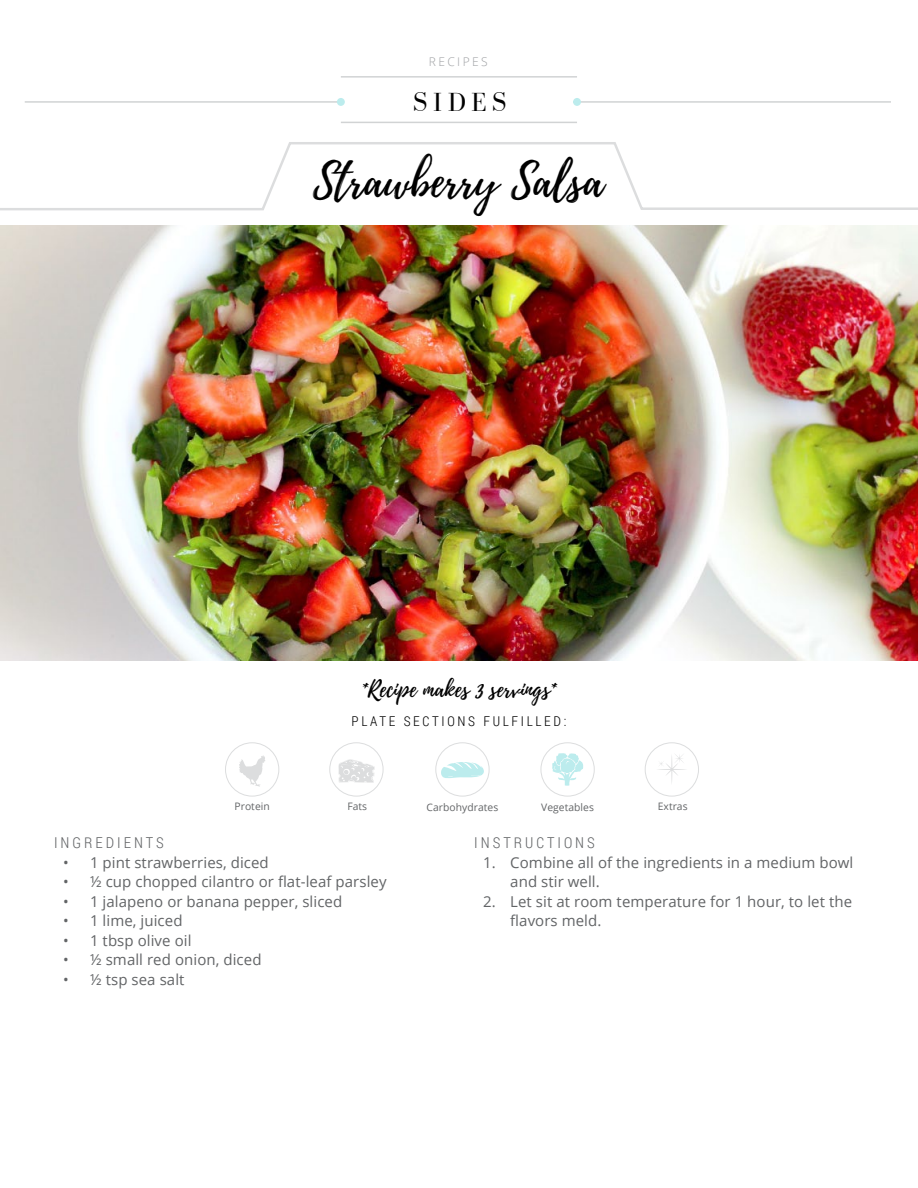
<style>
.page{position:relative;width:918px;height:1188px;background:#fff}
.page>*{position:absolute;margin:0;border:0;box-sizing:border-box;transform-origin:0 0}
.t1{font:45px "Playlist Script";color:#000}
.t2{font:27px "Bodoni FLF";letter-spacing:.2em;color:#000}
.t3{font:22.5px "Playlist Script";color:#000}
.t4{font:15px/19.5px "Open Sans";letter-spacing:.005em;color:#626466}
.t5{font:300 15px "Roboto Condensed";letter-spacing:.2em;color:#626466}
.t6{font:300 13.5px "Roboto Condensed";letter-spacing:.2em;color:#000}
.t7{font:300 12px "Open Sans";letter-spacing:.2em;color:#9d9fa2}
.t8{font:10.35px "Open Sans";letter-spacing:.005em;color:#626466}
</style>
<div class="page">
<svg style="left:0;top:142px;width:918px;height:69px"></svg>
<div style="left:435px;top:742px;width:55px;height:54px;border:1px solid #dcddde;border-radius:50%"></div>
<svg style="left:441px;top:762px;width:43px;height:17px"></svg>
<div style="left:541px;top:742px;width:54px;height:54px;border:1px solid #dcddde;border-radius:50%"></div>
<svg style="left:552px;top:753px;width:31px;height:33px"></svg>
<div style="left:225px;top:742px;width:54px;height:54px;border:1px solid #dcddde;border-radius:50%"></div>
<svg style="left:239px;top:755px;width:26px;height:32px"></svg>
<div style="left:329px;top:742px;width:54px;height:54px;border:1px solid #dcddde;border-radius:50%"></div>
<svg style="left:338px;top:759px;width:36px;height:24px"></svg>
<div style="left:645px;top:742px;width:54px;height:54px;border:1px solid #dcddde;border-radius:50%"></div>
<svg style="left:658px;top:754px;width:27px;height:29px"></svg>
<img style="left:0;top:225px;width:918px;height:436px">
<hr style="left:573px;top:101px;width:318px;height:2px;background:#d1d3d4">
<hr style="left:25px;top:101px;width:316px;height:2px;background:#d1d3d4">
<div style="left:573px;top:98px;width:8px;height:8px;background:#bceced;border-radius:50%"></div>
<div style="left:337px;top:98px;width:8px;height:8px;background:#bceced;border-radius:50%"></div>
<hr style="left:341px;top:76px;width:236px;height:2px;background:#d1d3d4">
<hr style="left:341px;top:122px;width:236px;height:1px;background:#d1d3d4">
<p class="t7" style="left:429px;top:53px;width:60px">RECIPES</p>
<h2 class="t2" style="left:413px;top:87px;width:95px">SIDES</h2>
<h1 class="t1" style="left:313px;top:149px;width:292px">Strawberry Salsa</h1>
<h3 class="t3" style="left:362px;top:673px;width:196px">*Recipe makes 3 servings*</h3>
<p class="t6" style="left:352px;top:712px;width:216px">PLATE SECTIONS FULFILLED:</p>
<p class="t8" style="left:235px;top:799px;width:37px">Protein</p>
<p class="t8" style="left:347px;top:799px;width:21px">Fats</p>
<p class="t8" style="left:427px;top:800px;width:73px">Carbohydrates</p>
<p class="t8" style="left:541px;top:800px;width:54px">Vegetables</p>
<p class="t8" style="left:658px;top:799px;width:31px">Extras</p>
<p class="t5" style="left:54px;top:832px;width:111px">INGREDIENTS</p>
<p class="t4" style="left:63px;top:852px;width:207px">• 1 pint strawberries, diced</p>
<p class="t4" style="left:63px;top:872px;width:325px">• ½ cup chopped cilantro or flat-leaf parsley</p>
<p class="t4" style="left:63px;top:891px;width:281px">• 1 jalapeno or banana pepper, sliced</p>
<p class="t4" style="left:63px;top:911px;width:121px">• 1 lime, juiced</p>
<p class="t4" style="left:63px;top:930px;width:130px">• 1 tbsp olive oil</p>
<p class="t4" style="left:63px;top:950px;width:200px">• ½ small red onion, diced</p>
<p class="t4" style="left:63px;top:969px;width:123px">• ½ tsp sea salt</p>
<p class="t5" style="left:474px;top:832px;width:122px">INSTRUCTIONS</p>
<p class="t4" style="left:510px;top:852px;width:345px;text-indent:-27px">1. Combine all of the ingredients in a medium bowl and stir well.</p>
<p class="t4" style="left:510px;top:891px;width:343px;text-indent:-27px">2. Let sit at room temperature for 1 hour, to let the flavors meld.</p>
</div>
